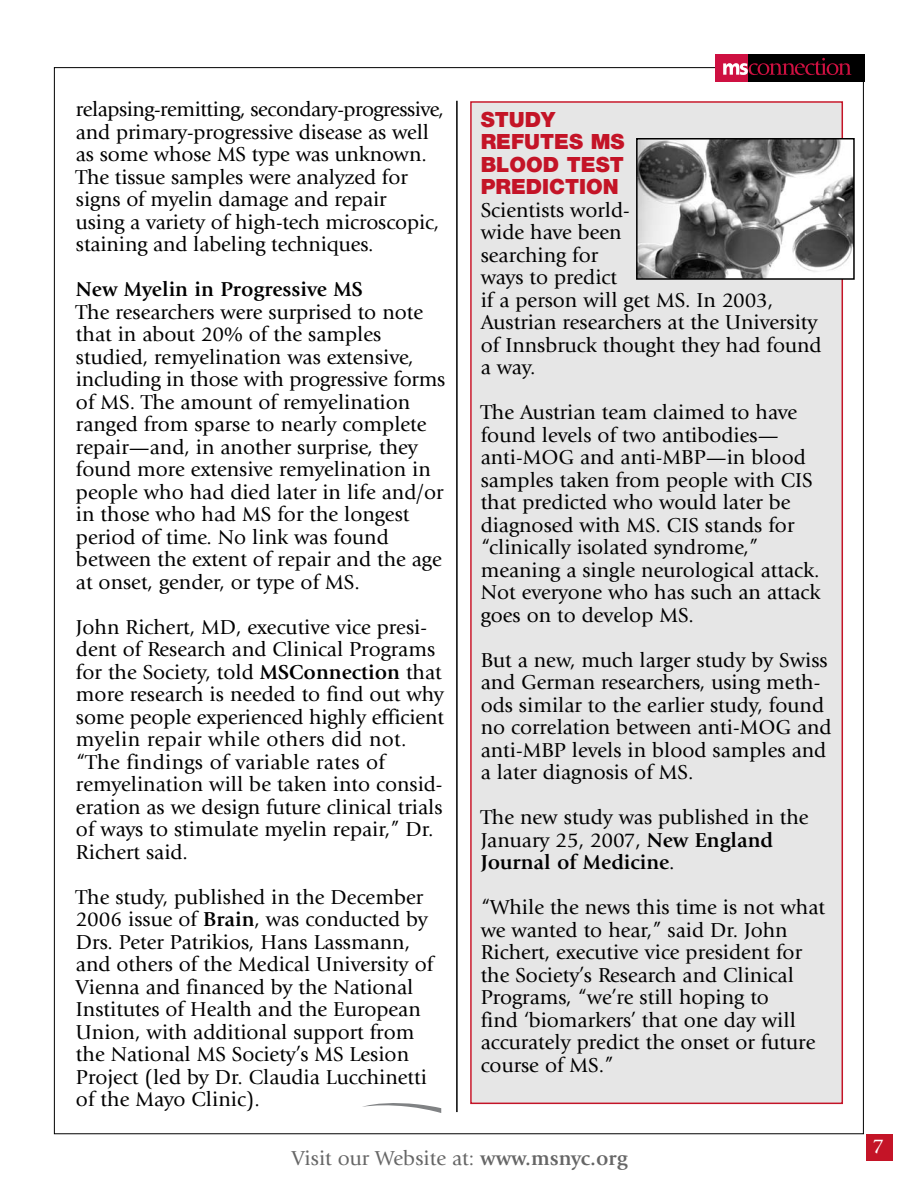
<style>
.page{position:relative;width:918px;height:1188px;background:#fff}
.page>*{position:absolute;margin:0;border:0;box-sizing:border-box;transform-origin:0 0}
.t1{font:21px/22.5px "Giovanni";color:#000}
.t2{font:900 21px/22.5px "Helvetica Neue";color:#c41427}
.t3{font:21px "Giovanni";color:#666}
.t4{font:700 21px "Giovanni";color:#000}
.t5{font:21px "Giovanni";color:#fff}
.s1{font-weight:700}
</style>
<div class="page">
<div style="left:866px;top:1134px;width:27px;height:26px;background:#c41427"></div>
<div style="left:748px;top:54px;width:116px;height:27px;background:#000"></div>
<div style="left:716px;top:54px;width:32px;height:27px;background:#ce1041"></div>
<svg style="left:723px;top:58px;width:128px;height:17px"></svg>
<hr style="left:456px;top:101px;width:2px;height:1011px;background:#000">
<div style="left:472px;top:103px;width:370px;height:1000px;background:#e6e6e6"></div>
<div style="left:470px;top:101px;width:373px;height:1003px;border:2px solid #c41427"></div>
<img style="left:639px;top:141px;width:213px;height:136px">
<div style="left:636px;top:138px;width:219px;height:142px;border:2px solid #000"></div>
<svg style="left:362px;top:1103px;width:79px;height:10px"></svg>
<p class="t1" style="left:76px;top:100px;width:369px">relapsing-remitting, secondary-progressive, and primary-progressive disease as well as some whose MS type was unknown.<br>The tissue samples were analyzed for signs of myelin damage and repair<br>using a variety of high-tech microscopic, staining and labeling techniques.</p>
<p class="t4" style="left:76px;top:281px;width:288px">New Myelin in Progressive MS</p>
<p class="t1" style="left:76px;top:303px;width:371px">The researchers were surprised to note that in about 20% of the samples studied, remyelination was extensive, including in those with progressive forms of MS. The amount of remyelination ranged from sparse to nearly complete repair—and, in another surprise, they found more extensive remyelination in people who had died later in life and/or in those who had MS for the longest period of time. No link was found between the extent of repair and the age at onset, gender, or type of MS.</p>
<p class="t1" style="left:76px;top:618px;width:370px">John Richert, MD, executive vice presi&shy;dent of Research and Clinical Programs for the Society, told <span class="s1">MSConnection</span> that more research is needed to find out why some people experienced highly efficient myelin repair while others did not. “The findings of variable rates of remyelination will be taken into consid&shy;eration as we design future clinical trials of ways to stimulate myelin repair,” Dr.<br>Richert said.</p>
<p class="t1" style="left:76px;top:888px;width:359px">The study, published in the December 2006 issue of <span class="s1">Brain</span>, was conducted by Drs. Peter Patrikios, Hans Lassmann, and others of the Medical University of Vienna and financed by the National Institutes of Health and the European Union, with additional support from the National MS Society’s MS Lesion Project (led by Dr. Claudia Lucchinetti of the Mayo Clinic).</p>
<p class="t2" style="left:481px;top:110px;width:145px">STUDY<br>REFUTES MS<br>BLOOD TEST<br>PREDICTION</p>
<p class="t1" style="left:481px;top:200px;width:343px">Scientists world-<br>wide have been<br>searching for<br>ways to predict<br>if a person will get MS. In 2003,<br>Austrian researchers at the University of Innsbruck thought they had found a way.</p>
<p class="t1" style="left:481px;top:403px;width:341px">The Austrian team claimed to have found levels of two antibodies— anti-MOG and anti-MBP—in blood samples taken from people with CIS that predicted who would later be diagnosed with MS. CIS stands for “clinically isolated syndrome,” meaning a single neurological attack.<br>Not everyone who has such an attack goes on to develop MS.</p>
<p class="t1" style="left:481px;top:650px;width:352px">But a new, much larger study by Swiss and German researchers, using meth&shy;ods similar to the earlier study, found no correlation between anti-MOG and anti-MBP levels in blood samples and a later diagnosis of MS.</p>
<p class="t1" style="left:481px;top:808px;width:329px">The new study was published in the<br>January 25, 2007, <span class="s1">New England<br>Journal of Medicine</span>.</p>
<p class="t1" style="left:481px;top:898px;width:346px">“While the news this time is not what we wanted to hear,” said Dr. John Richert, executive vice president for the Society’s Research and Clinical Programs, “we’re still hoping to<br>find ‘biomarkers’ that one day will accurately predict the onset or future course of MS.”</p>
<p class="t3" style="left:292px;top:1150px;width:337px">Visit our Website at: <span class="s1">www.msnyc.org</span></p>
<p class="t5" style="left:873px;top:1138px;width:13px">7</p>
</div>
